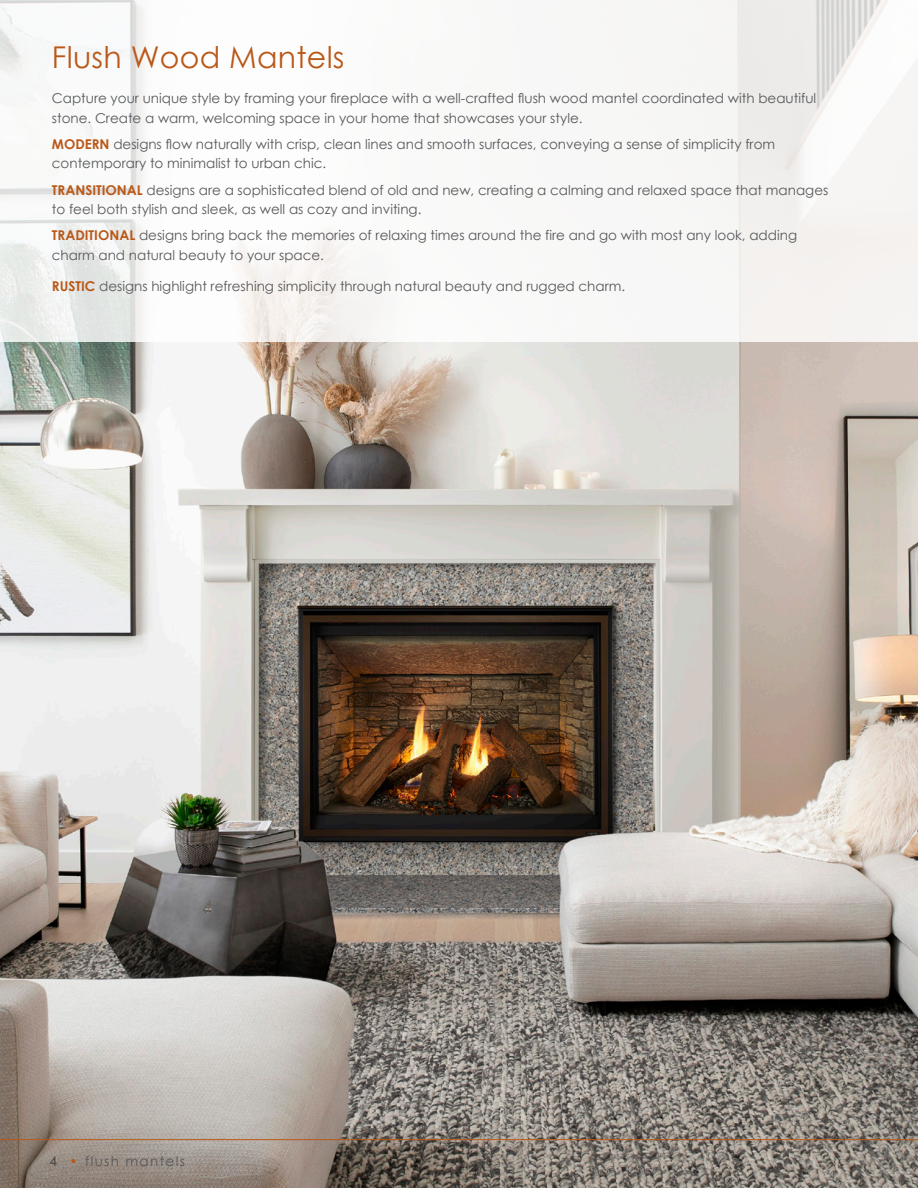
<style>
.page{position:relative;width:918px;height:1188px;background:#fff}
.page>*{position:absolute;margin:0;border:0;box-sizing:border-box;transform-origin:0 0}
.t1{font:30px "Century Gothic";letter-spacing:.01em;color:#ba5818}
.t2{font:13.5px/19.5px "Century Gothic";color:#57585a}
.t3{font:13.5px "Century Gothic";letter-spacing:.1em;color:#57585a}
.t4{font:13.5px "Century Gothic";color:#3e3e3f}
.s1{font-weight:700;color:#ba5818}
.s2{color:#ba5818}
</style>
<div class="page">
<img style="left:0;top:342px;width:918px;height:846px">
<svg style="left:0;top:0;width:918px;height:342px"></svg>
<hr style="left:0;top:1139px;width:918px;height:1px;background:#ba5818">
<p class="t1" style="left:52px;top:37px;width:294px">Flush Wood Mantels</p>
<p class="t2" style="left:52px;top:88px;width:766px">Capture your unique style by framing your fireplace with a well-crafted flush wood mantel coordinated with beautiful stone. Create a warm, welcoming space in your home that showcases your style.</p>
<p class="t2" style="left:52px;top:134px;width:725px"><span class="s1">MODERN</span> designs flow naturally with crisp, clean lines and smooth surfaces, conveying a sense of simplicity from contemporary to minimalist to urban chic.</p>
<p class="t2" style="left:52px;top:180px;width:778px"><span class="s1">TRANSITIONAL</span> designs are a sophisticated blend of old and new, creating a calming and relaxed space that manages to feel both stylish and sleek, as well as cozy and inviting.</p>
<p class="t2" style="left:52px;top:226px;width:747px"><span class="s1">TRADITIONAL</span> designs bring back the memories of relaxing times around the fire and go with most any look, adding charm and natural beauty to your space.</p>
<p class="t2" style="left:52px;top:276px;width:575px"><span class="s1">RUSTIC</span> designs highlight refreshing simplicity through natural beauty and rugged charm.</p>
<p class="t4" style="left:50px;top:1151px;width:9px">4</p>
<p class="t3" style="left:69px;top:1151px;width:117px"><span class="s2">•</span> flush mantels</p>
</div>
